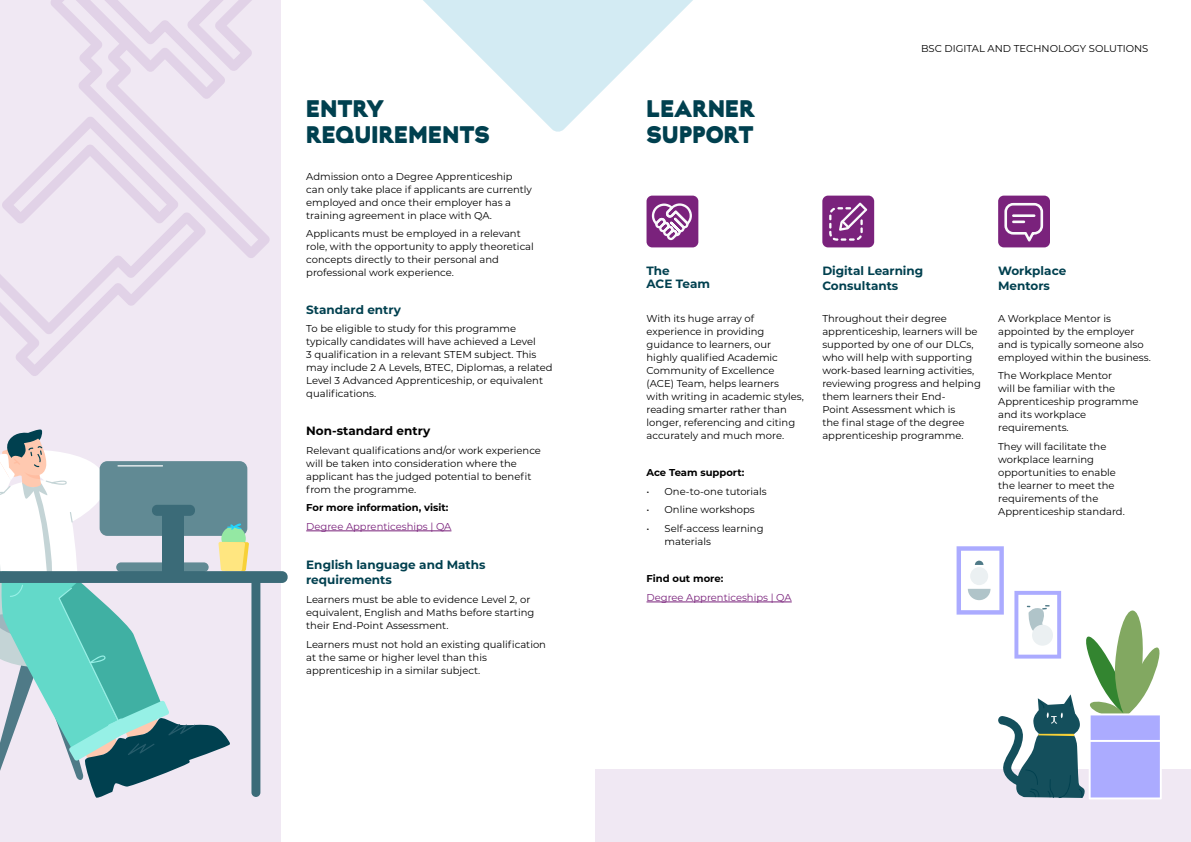
<style>
.page{position:relative;width:1191px;height:842px;background:#fff}
.page>*{position:absolute;margin:0;border:0;box-sizing:border-box;transform-origin:0 0}
.t1{font:24px/26px "Krana Fat B";letter-spacing:.02em;color:#00404f}
.t2{font:700 12px/15px "Montserrat";color:#00404f}
.t3{font:700 12px "Montserrat";color:#000}
.t4{font:10px/13px "Montserrat";color:#000}
.t5{font:700 10px "Montserrat";color:#000}
.t6{font:10px "Montserrat";color:#7a227c}
</style>
<div class="page">
<div style="left:595px;top:770px;width:596px;height:72px;background:#f0e8f3"></div>
<svg style="left:956px;top:546px;width:206px;height:253px"></svg>
<div style="left:970px;top:567px;width:18px;height:18px;background:#ebf0f2;border-radius:50%"></div>
<svg style="left:423px;top:0;width:270px;height:132px;fill:#d3ebf3"></svg>
<div style="left:0;top:0;width:281px;height:842px;background:#f0e8f3"></div>
<svg style="left:0;top:429px;width:288px;height:369px"></svg>
<svg style="left:51px;top:0;width:219px;height:258px"></svg>
<svg style="left:0;top:116px;width:206px;height:260px"></svg>
<hr style="left:646px;top:602px;width:145px;height:1px;background:#7a227c">
<div style="left:646px;top:196px;width:52px;height:51px;background:#7a227c;border-radius:6px"></div>
<div style="left:822px;top:196px;width:52px;height:51px;background:#7a227c;border-radius:6px"></div>
<div style="left:998px;top:196px;width:52px;height:51px;background:#7a227c;border-radius:6px"></div>
<svg style="left:652px;top:203px;width:40px;height:37px"></svg>
<svg style="left:1005px;top:203px;width:38px;height:38px"></svg>
<svg style="left:829px;top:203px;width:38px;height:37px"></svg>
<hr style="left:306px;top:531px;width:145px;height:1px;background:#7a227c">
<h1 class="t1" style="left:306px;top:96px;width:185px">ENTRY<br>REQUIREMENTS</h1>
<p class="t4" style="left:306px;top:169px;width:227px">Admission onto a Degree Apprenticeship can only take place if applicants are currently employed and once their employer has a training agreement in place with QA.</p>
<p class="t4" style="left:306px;top:227px;width:229px">Applicants must be employed in a relevant role, with the opportunity to apply theoretical concepts directly to their personal and professional work experience.</p>
<p class="t2" style="left:306px;top:301px;width:96px">Standard entry</p>
<p class="t4" style="left:306px;top:322px;width:248px">To be eligible to study for this programme typically candidates will have achieved a Level<br>3 qualification in a relevant STEM subject. This may include 2 A Levels, BTEC, Diplomas, a related Level 3 Advanced Apprenticeship, or equivalent qualifications.</p>
<p class="t3" style="left:306px;top:422px;width:125px">Non-standard entry</p>
<p class="t4" style="left:306px;top:443px;width:236px">Relevant qualifications and/or work experience will be taken into consideration where the applicant has the judged potential to benefit from the programme.</p>
<p class="t5" style="left:306px;top:500px;width:144px">For more information, visit:</p>
<p class="t6" style="left:306px;top:519px;width:147px">Degree Apprenticeships | QA</p>
<p class="t2" style="left:306px;top:557px;width:181px">English language and Maths requirements</p>
<p class="t4" style="left:306px;top:592px;width:230px">Learners must be able to evidence Level 2, or equivalent, English and Maths before starting their End-Point Assessment.</p>
<p class="t4" style="left:306px;top:637px;width:241px">Learners must not hold an existing qualification at the same or higher level than this apprenticeship in a similar subject.</p>
<h1 class="t1" style="left:646px;top:96px;width:109px">LEARNER<br>SUPPORT</h1>
<p class="t4" style="left:921px;top:42px;width:229px">BSC DIGITAL AND TECHNOLOGY SOLUTIONS</p>
<p class="t2" style="left:822px;top:263px;width:102px">Digital Learning<br>Consultants</p>
<p class="t2" style="left:646px;top:264px;width:65px;line-height:13px">The<br>ACE Team</p>
<p class="t2" style="left:998px;top:263px;width:70px">Workplace<br>Mentors</p>
<p class="t4" style="left:646px;top:311px;width:159px">With its huge array of experience in providing guidance to learners, our highly qualified Academic<br>Community of Excellence (ACE) Team, helps learners<br>with writing in academic styles, reading smarter rather than longer, referencing and citing accurately and much more.</p>
<p class="t5" style="left:646px;top:465px;width:99px">Ace Team support:</p>
<p class="t4" style="left:646px;top:484px;width:122px">• One-to-one tutorials</p>
<p class="t4" style="left:646px;top:503px;width:110px">• Online workshops</p>
<p class="t4" style="left:664px;top:521px;width:100px;text-indent:-18px">• Self-access learning materials</p>
<p class="t5" style="left:646px;top:571px;width:78px">Find out more:</p>
<p class="t6" style="left:646px;top:590px;width:147px">Degree Apprenticeships | QA</p>
<p class="t4" style="left:822px;top:311px;width:160px">Throughout their degree apprenticeship, learners will be supported by one of our DLCs, who will help with supporting work-based learning activities, reviewing progress and helping them learners their End-<br>Point Assessment which is<br>the final stage of the degree apprenticeship programme.</p>
<p class="t4" style="left:998px;top:311px;width:154px">A Workplace Mentor is appointed by the employer and is typically someone also employed within the business.</p>
<p class="t4" style="left:998px;top:369px;width:142px">The Workplace Mentor<br>will be familiar with the<br>Apprenticeship programme and its workplace requirements.</p>
<p class="t4" style="left:998px;top:439px;width:128px">They will facilitate the workplace learning opportunities to enable the learner to meet the requirements of the<br>Apprenticeship standard.</p>
</div>
